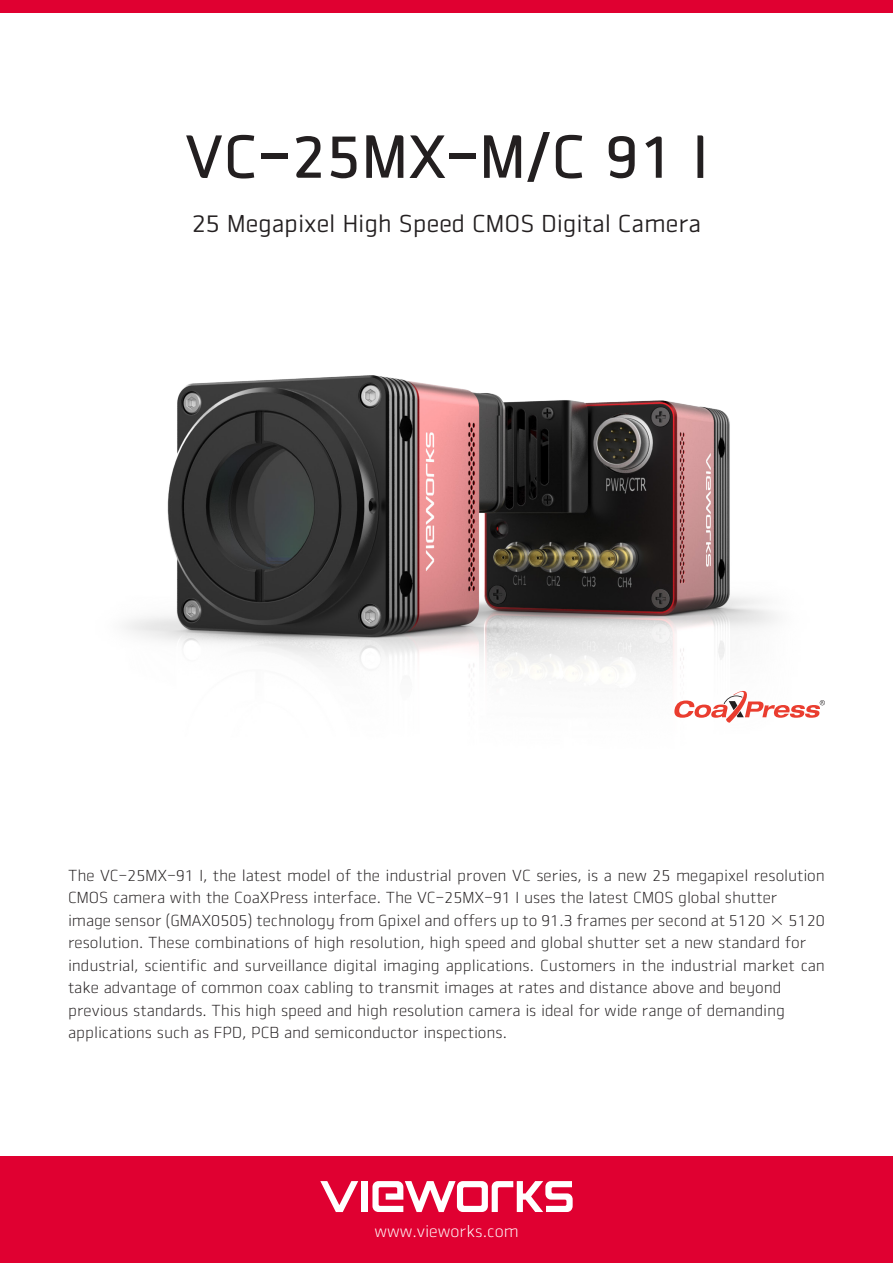
<style>
.page{position:relative;width:893px;height:1263px;background:#fff}
.page>*{position:absolute;margin:0;border:0;box-sizing:border-box;transform-origin:0 0}
.Main_Title{font:60px "Vieworks B";color:#231f20}
.Main_Title-2{font:24px "Vieworks M";color:#231f20}
.t1{font:16.5px "Vieworks L";color:#fff}
.Product_Description{font:15.75px/22.5px "Vieworks L";color:#231f20}
</style>
<div class="page">
<div style="left:0;top:1157px;width:893px;height:106px;background:#e00031"></div>
<div style="left:0;top:0;width:893px;height:13px;background:#e00031"></div>
<div style="left:362px;top:1181px;width:6px;height:31px;background:#fff"></div>
<svg style="left:372px;top:1181px;width:201px;height:31px"></svg>
<svg style="left:320px;top:1181px;width:38px;height:31px"></svg>
<img style="left:126px;top:375px;width:650px;height:301px">
<svg style="left:674px;top:690px;width:151px;height:33px"></svg>
<p class="Main_Title" style="left:185px;top:121px;width:525px">VC-25MX-M/C 91 I</p>
<p class="Main_Title-2" style="left:192px;top:210px;width:511px">25 Megapixel High Speed CMOS Digital Camera</p>
<p class="Product_Description" style="left:68px;top:864px;width:758px">The VC-25MX-91 I, the latest model of the industrial proven VC series, is a new 25 megapixel resolution<br>CMOS camera with the CoaXPress interface. The VC-25MX-91 I uses the latest CMOS global shutter</p>
<p class="Product_Description" style="left:68px;top:909px;width:758px">image sensor (GMAX0505) technology from Gpixel and offers up to 91.3 frames per second at 5120 × 5120 resolution. These combinations of high resolution, high speed and global shutter set a new standard for</p>
<p class="Product_Description" style="left:68px;top:954px;width:758px">industrial, scientific and surveillance digital imaging applications. Customers in the industrial market can take advantage of common coax cabling to transmit images at rates and distance above and beyond</p>
<p class="Product_Description" style="left:68px;top:999px;width:718px">previous standards. This high speed and high resolution camera is ideal for wide range of demanding</p>
<p class="Product_Description" style="left:68px;top:1021px;width:440px">applications such as FPD, PCB and semiconductor inspections.</p>
<p class="t1" style="left:374px;top:1221px;width:146px">www.vieworks.com</p>
</div>
